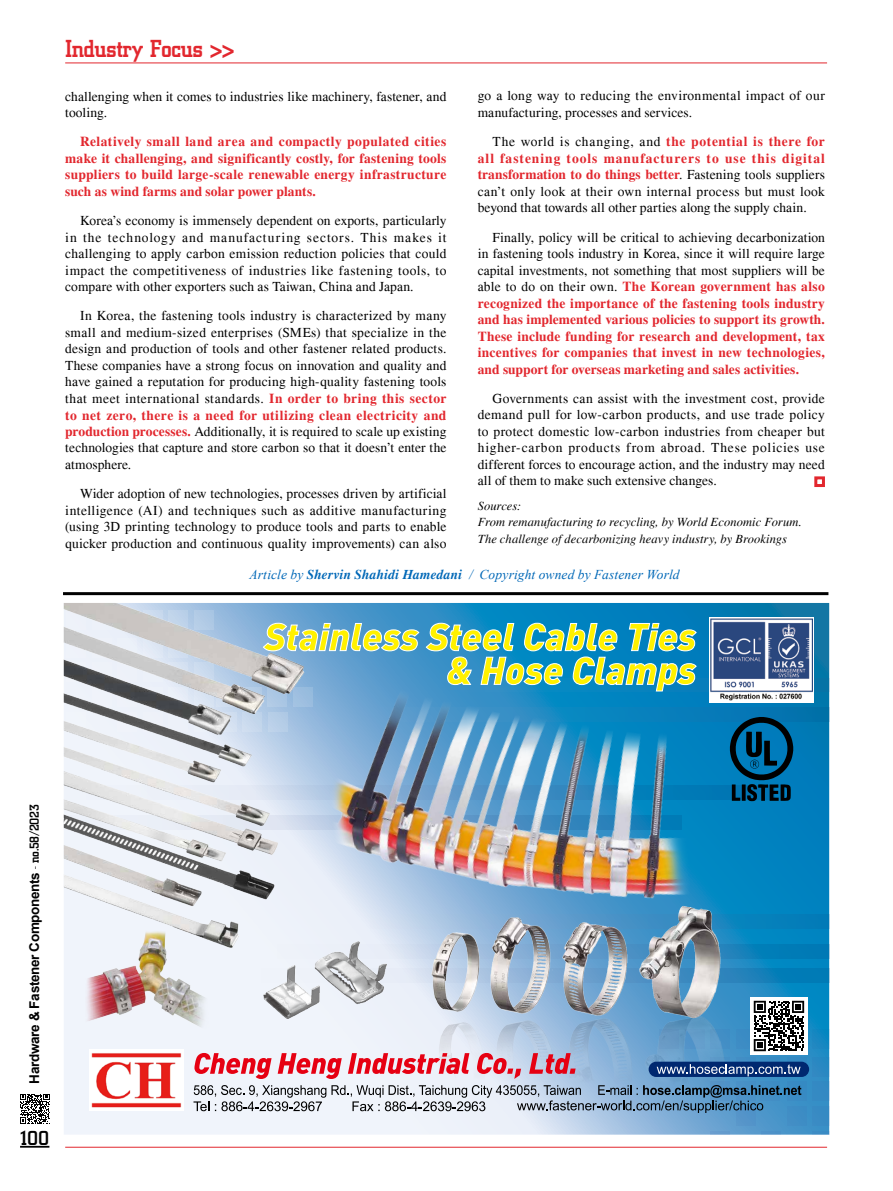
<style>
.page{position:relative;width:893px;height:1191px;background:#fff}
.page>*{position:absolute;margin:0;border:0;box-sizing:border-box;transform-origin:0 0}
.t1{font:500 25.5px "City D";letter-spacing:-.025em;color:#e2272e}
.t2{font:500 21px "City D";color:#000}
.t3{font:13.5px/16.5px "Times";letter-spacing:.01em;color:#000;text-align:justify}
.t4{font:700 13.5px/16.5px "Times";letter-spacing:.01em;color:#e2272e;text-align:justify}
.t5{font:italic 13.5px "Times New Roman";letter-spacing:.01em;color:#0068b7}
.t6{font:700 13.5px "Arial";letter-spacing:-.025em;color:#000}
.t7{font:italic 12.3px/16.5px "Times";letter-spacing:.01em;color:#000}
.s1{font-weight:700;color:#e2272e}
.s2{font-weight:400;color:#000}
.s3{font-family:"Times";font-weight:700}
.s4{font-family:"City D";font-weight:500}
</style>
<div class="page">
<div style="left:814px;top:476px;width:11px;height:11px;border:3px solid #e2272e"></div>
<hr style="left:63px;top:592px;width:765px;height:3px;background:#000">
<svg style="left:64px;top:603px;width:765px;height:531px"></svg>
<div style="left:64px;top:786px;width:711px;height:13px;background:#0076b4"></div>
<svg style="left:705px;top:678px;width:124px;height:14px"></svg>
<div style="left:156px;top:707px;width:673px;height:14px;background:#0474b3"></div>
<svg style="left:282px;top:914px;width:547px;height:14px;background:#3094c6"></svg>
<svg style="left:226px;top:968px;width:603px;height:14px"></svg>
<svg style="left:734px;top:944px;width:95px;height:14px"></svg>
<div style="left:812px;top:1081px;width:17px;height:19px;background:#3489c3"></div>
<div style="left:736px;top:1081px;width:19px;height:19px;background:#4790c6"></div>
<div style="left:761px;top:1081px;width:19px;height:19px;background:#3e8dc5"></div>
<div style="left:787px;top:1081px;width:19px;height:19px;background:#378ac3"></div>
<div style="left:812px;top:1057px;width:17px;height:20px;background:#2a88c2"></div>
<div style="left:736px;top:1057px;width:19px;height:20px;background:#3f8dc5"></div>
<div style="left:761px;top:1057px;width:19px;height:20px;background:#398bc3"></div>
<div style="left:787px;top:1057px;width:19px;height:20px;background:#3389c3"></div>
<svg style="left:812px;top:1029px;width:17px;height:19px"></svg>
<div style="left:736px;top:1029px;width:19px;height:19px;background:#3a8bc4"></div>
<div style="left:812px;top:1106px;width:17px;height:19px;background:#388ac3"></div>
<hr style="left:812px;top:1131px;width:17px;height:3px;background:#3d62ad">
<div style="left:736px;top:1106px;width:19px;height:19px;background:#5494c9"></div>
<div style="left:787px;top:1106px;width:19px;height:19px;background:#3f8dc5"></div>
<hr style="left:762px;top:1131px;width:19px;height:3px;background:#3d62ad">
<img style="left:411px;top:888px;width:323px;height:149px">
<img style="left:417px;top:996px;width:323px;height:138px">
<img style="left:68px;top:967px;width:158px;height:75px">
<img style="left:304px;top:632px;width:401px;height:326px">
<img style="left:264px;top:941px;width:122px;height:77px">
<img style="left:90px;top:1049px;width:94px;height:61px">
<div style="left:649px;top:1061px;width:160px;height:16px;background:#002870;border-radius:8px"></div>
<svg style="left:730px;top:717px;width:63px;height:84px;background:#004a70"></svg>
<img style="left:64px;top:603px;width:280px;height:277px">
<img style="left:64px;top:801px;width:218px;height:166px">
<div style="left:750px;top:997px;width:58px;height:57px;background:#fff"></div>
<svg style="left:754px;top:1000px;width:50px;height:51px"></svg>
<img style="left:709px;top:618px;width:104px;height:84px">
<img style="left:710px;top:619px;width:102px;height:82px">
<svg style="left:194px;top:1053px;width:78px;height:26px"></svg>
<svg style="left:278px;top:1053px;width:64px;height:26px"></svg>
<svg style="left:348px;top:1053px;width:121px;height:21px;background:#e97a86"></svg>
<svg style="left:477px;top:1053px;width:44px;height:26px"></svg>
<svg style="left:529px;top:1053px;width:47px;height:21px"></svg>
<svg style="left:263px;top:623px;width:156px;height:28px;background:#b6ce8a"></svg>
<svg style="left:426px;top:623px;width:271px;height:68px;background:#75b593"></svg>
<svg style="left:657px;top:1064px;width:144px;height:12px"></svg>
<svg style="left:193px;top:1085px;width:608px;height:28px"></svg>
<hr style="left:20px;top:1145px;width:29px;height:2px;background:#000">
<hr style="left:65px;top:63px;width:762px;height:1px;background:#e2272e">
<hr style="left:65px;top:1147px;width:762px;height:1px;background:#e2272e">
<svg style="left:20px;top:1094px;width:30px;height:29px"></svg>
<h1 class="t1" style="left:65px;top:35px;width:171px">Industry Focus &gt;&gt;</h1>
<p class="t3" style="left:478px;top:88px;width:349px">go a long way to reducing the environmental impact of our manufacturing, processes and services.</p>
<p class="t3" style="left:478px;top:133px;width:349px;text-indent:15px">The world is changing, and <span class="s1">the potential is there for all fastening tools manufacturers to use this digital transformation to do things better</span>. Fastening tools suppliers can’t only look at their own internal process but must look beyond that towards all other parties along the supply chain.</p>
<p class="t4" style="left:478px;top:228px;width:349px;text-indent:15px"><span class="s2">Finally, policy will be critical to achieving decarbonization in fastening tools industry in Korea, since it will require large capital investments, not something that most suppliers will be able to do on their own.</span> The Korean government has also recognized the importance of the fastening tools industry and has implemented various policies to support its growth.<br>These include funding for research and development, tax incentives for companies that invest in new technologies, and support for overseas marketing and sales activities.</p>
<p class="t3" style="left:478px;top:390px;width:349px;text-indent:15px">Governments can assist with the investment cost, provide demand pull for low-carbon products, and use trade policy to protect domestic low-carbon industries from cheaper but higher-carbon products from abroad. These policies use different forces to encourage action, and the industry may need all of them to make such extensive changes.</p>
<p class="t7" style="left:478px;top:497px;width:326px">Sources:<br>From remanufacturing to recycling, by World Economic Forum.<br>The challenge of decarbonizing heavy industry, by Brookings</p>
<p class="t5" style="left:250px;top:565px;width:432px">Article by <span class="s3">Shervin Shahidi Hamedani</span> / Copyright owned by Fastener World</p>
<p class="t3" style="left:65px;top:88px;width:383px">challenging when it comes to industries like machinery, fastener, and tooling.</p>
<p class="t4" style="left:65px;top:133px;width:383px;text-indent:15px">Relatively small land area and compactly populated cities make it challenging, and significantly costly, for fastening tools suppliers to build large-scale renewable energy infrastructure such as wind farms and solar power plants.</p>
<p class="t3" style="left:65px;top:212px;width:383px;text-indent:15px">Korea’s economy is immensely dependent on exports, particularly in the technology and manufacturing sectors. This makes it challenging to apply carbon emission reduction policies that could impact the competitiveness of industries like fastening tools, to compare with other exporters such as Taiwan, China and Japan.</p>
<p class="t3" style="left:65px;top:307px;width:383px;text-indent:15px">In Korea, the fastening tools industry is characterized by many small and medium-sized enterprises (SMEs) that specialize in the design and production of tools and other fastener related products.<br>These companies have a strong focus on innovation and quality and have gained a reputation for producing high-quality fastening tools that meet international standards. <span class="s1">In order to bring this sector to net zero, there is a need for utilizing clean electricity and production processes.</span> Additionally, it is required to scale up existing technologies that capture and store carbon so that it doesn’t enter the atmosphere.</p>
<p class="t3" style="left:65px;top:485px;width:383px;text-indent:15px">Wider adoption of new technologies, processes driven by artificial intelligence (AI) and techniques such as additive manufacturing (using 3D printing technology to produce tools and parts to enable quicker production and continuous quality improvements) can also</p>
<p class="t6" style="left:25px;top:1083px;width:281px;rotate:-90deg">Hardware &amp; Fastener Components <span class="s4">- no.58/2023</span></p>
<h2 class="t2" style="left:20px;top:1126px;width:31px">100</h2>
</div>
